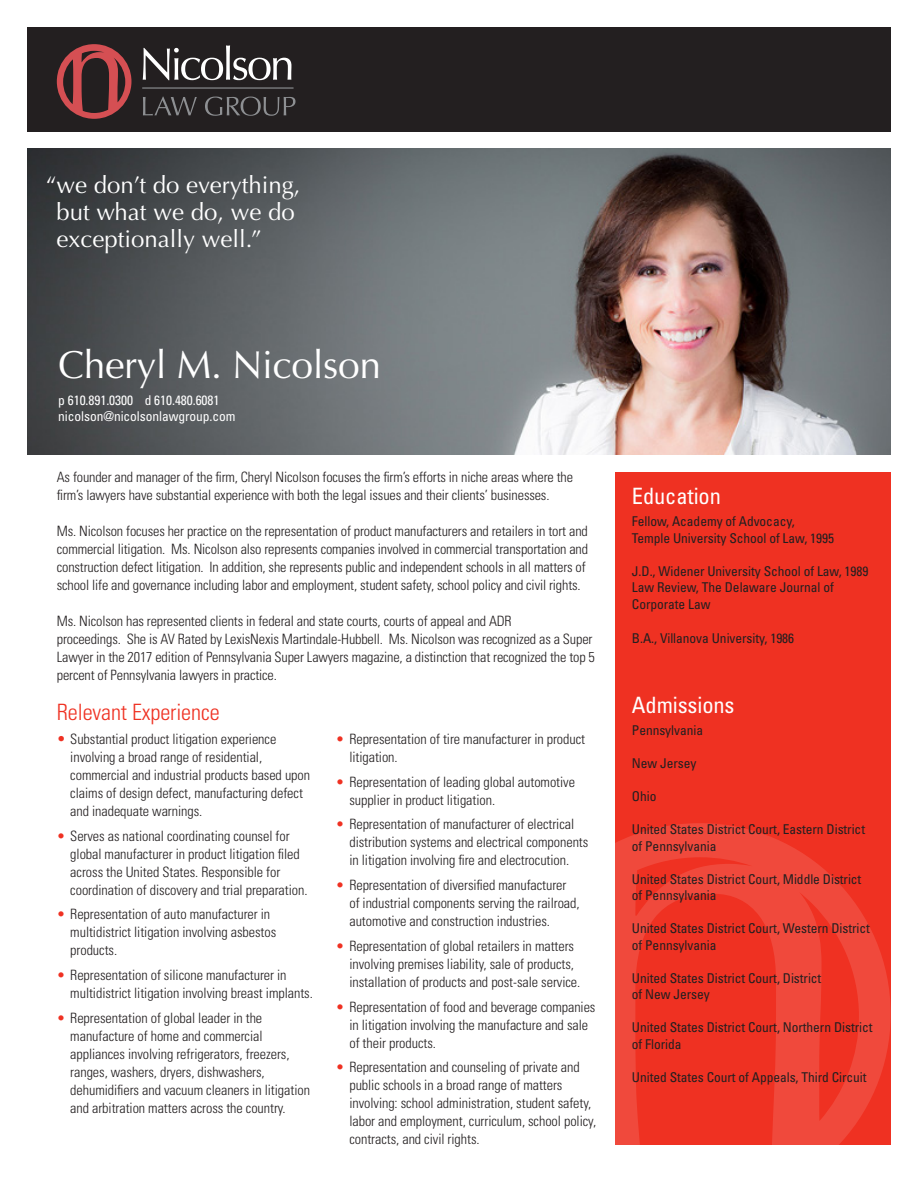
<style>
.page{position:relative;width:918px;height:1188px;background:#fff}
.page>*{position:absolute;margin:0;border:0;box-sizing:border-box;transform-origin:0 0}
.Main_Header{font:39px "Optima";letter-spacing:-.01em;color:#fff}
.t1{font:24px/27px "Optima";color:#fff}
.Sub-Head{font:condensed 22.5px "Univers LT Std";letter-spacing:-.005em;color:#fff}
.Sub-Head-2{font:300 condensed 22.5px "Univers LT Std";letter-spacing:-.005em;color:#ef3122}
.Body{font:300 condensed 14.25px/18px "Univers LT Std";letter-spacing:-.005em;color:#231f20}
.Contact_Info{font:condensed 13.5px/16.5px "Univers LT Std";letter-spacing:-.005em;color:#231f20}
.Contact_Info-2{font:condensed 13.5px "Univers LT Std";letter-spacing:-.005em;color:#fff}
.s1{font-size:15px;color:#ef3122}
.s2{color:#ef3122}
</style>
<div class="page">
<div style="left:27px;top:27px;width:864px;height:105px;background:#231f20"></div>
<svg style="left:57px;top:44px;width:74px;height:75px"></svg>
<svg style="left:143px;top:45px;width:148px;height:35px"></svg>
<svg style="left:143px;top:97px;width:54px;height:18px"></svg>
<svg style="left:205px;top:97px;width:90px;height:19px"></svg>
<hr style="left:142px;top:87px;width:152px;height:2px;background:#8d8f92">
<div style="left:615px;top:472px;width:276px;height:673px;background:#ef3122"></div>
<img style="left:27px;top:148px;width:864px;height:307px">
<svg style="left:615px;top:823px;width:276px;height:322px"></svg>
<p class="t1" style="left:56px;top:171px;width:246px;text-indent:-11px">“we don’t do everything, but what we do, we do exceptionally well.”</p>
<p class="Main_Header" style="left:58px;top:342px;width:324px">Cheryl M. Nicolson</p>
<p class="Contact_Info-2" style="left:58px;top:391px;width:163px">p 610.891.0300 d 610.480.6081</p>
<p class="Contact_Info-2" style="left:58px;top:408px;width:179px">nicolson@nicolsonlawgroup.com</p>
<p class="Body" style="left:57px;top:468px;width:518px">As founder and manager of the firm, Cheryl Nicolson focuses the firm’s efforts in niche areas where the firm’s lawyers have substantial experience with both the legal issues and their clients’ businesses.</p>
<p class="Body" style="left:57px;top:522px;width:533px">Ms. Nicolson focuses her practice on the representation of product manufacturers and retailers in tort and commercial litigation. Ms. Nicolson also represents companies involved in commercial transportation and construction defect litigation. In addition, she represents public and independent schools in all matters of school life and governance including labor and employment, student safety, school policy and civil rights.</p>
<p class="Body" style="left:57px;top:612px;width:540px">Ms. Nicolson has represented clients in federal and state courts, courts of appeal and ADR<br>proceedings. She is AV Rated by LexisNexis Martindale-Hubbell. Ms. Nicolson was recognized as a Super Lawyer in the 2017 edition of Pennsylvania Super Lawyers magazine, a distinction that recognized the top 5 percent of Pennsylvania lawyers in practice.</p>
<p class="Sub-Head-2" style="left:57px;top:699px;width:164px">Relevant Experience</p>
<p class="Body" style="left:70px;top:730px;width:241px;text-indent:-14px"><span class="s1">•</span> Substantial product litigation experience involving a broad range of residential, commercial and industrial products based upon claims of design defect, manufacturing defect and inadequate warnings.</p>
<p class="Body" style="left:70px;top:827px;width:239px;text-indent:-14px"><span class="s2">•</span> Serves as national coordinating counsel for global manufacturer in product litigation filed across the United States. Responsible for coordination of discovery and trial preparation.</p>
<p class="Body" style="left:70px;top:905px;width:207px;text-indent:-14px"><span class="s2">•</span> Representation of auto manufacturer in multidistrict litigation involving asbestos products.</p>
<p class="Body" style="left:70px;top:966px;width:244px;text-indent:-14px"><span class="s2">•</span> Representation of silicone manufacturer in multidistrict litigation involving breast implants.</p>
<p class="Body" style="left:70px;top:1009px;width:241px;text-indent:-14px"><span class="s2">•</span> Representation of global leader in the manufacture of home and commercial appliances involving refrigerators, freezers, ranges, washers, dryers, dishwashers, dehumidifiers and vacuum cleaners in litigation and arbitration matters across the country.</p>
<p class="Body" style="left:349px;top:730px;width:237px;text-indent:-14px"><span class="s2">•</span> Representation of tire manufacturer in product litigation.</p>
<p class="Body" style="left:349px;top:773px;width:227px;text-indent:-14px"><span class="s2">•</span> Representation of leading global automotive supplier in product litigation.</p>
<p class="Body" style="left:349px;top:815px;width:240px;text-indent:-14px"><span class="s2">•</span> Representation of manufacturer of electrical distribution systems and electrical components in litigation involving fire and electrocution.</p>
<p class="Body" style="left:349px;top:876px;width:232px;text-indent:-14px"><span class="s2">•</span> Representation of diversified manufacturer of industrial components serving the railroad, automotive and construction industries.</p>
<p class="Body" style="left:349px;top:937px;width:232px;text-indent:-14px"><span class="s2">•</span> Representation of global retailers in matters involving premises liability, sale of products, installation of products and post-sale service.</p>
<p class="Body" style="left:349px;top:998px;width:248px;text-indent:-14px"><span class="s2">•</span> Representation of food and beverage companies in litigation involving the manufacture and sale of their products.</p>
<p class="Body" style="left:349px;top:1058px;width:248px;text-indent:-14px"><span class="s2">•</span> Representation and counseling of private and public schools in a broad range of matters involving: school administration, student safety, labor and employment, curriculum, school policy, contracts, and civil rights.</p>
<p class="Sub-Head" style="left:632px;top:482px;width:91px">Education</p>
<p class="Contact_Info" style="left:632px;top:513px;width:164px">Fellow, Academy of Advocacy,</p>
<p class="Contact_Info" style="left:632px;top:530px;width:204px">Temple University School of Law, 1995</p>
<p class="Contact_Info" style="left:632px;top:563px;width:238px">J.D., Widener University School of Law, 1989<br>Law Review, The Delaware Journal of<br>Corporate Law</p>
<p class="Contact_Info" style="left:632px;top:630px;width:164px">B.A., Villanova University, 1986</p>
<p class="Sub-Head" style="left:632px;top:691px;width:104px">Admissions</p>
<p class="Contact_Info" style="left:632px;top:722px;width:73px">Pennsylvania</p>
<p class="Contact_Info" style="left:632px;top:755px;width:66px">New Jersey</p>
<p class="Contact_Info" style="left:632px;top:788px;width:26px">Ohio</p>
<p class="Contact_Info" style="left:632px;top:821px;width:235px">United States District Court, Eastern District of Pennsylvania</p>
<p class="Contact_Info" style="left:632px;top:870px;width:231px">United States District Court, Middle District of Pennsylvania</p>
<p class="Contact_Info" style="left:632px;top:920px;width:240px">United States District Court, Western District of Pennsylvania</p>
<p class="Contact_Info" style="left:632px;top:969px;width:191px">United States District Court, District of New Jersey</p>
<p class="Contact_Info" style="left:632px;top:1019px;width:242px">United States District Court, Northern District of Florida</p>
<p class="Contact_Info" style="left:632px;top:1068px;width:236px">United States Court of Appeals, Third Circuit</p>
</div>
